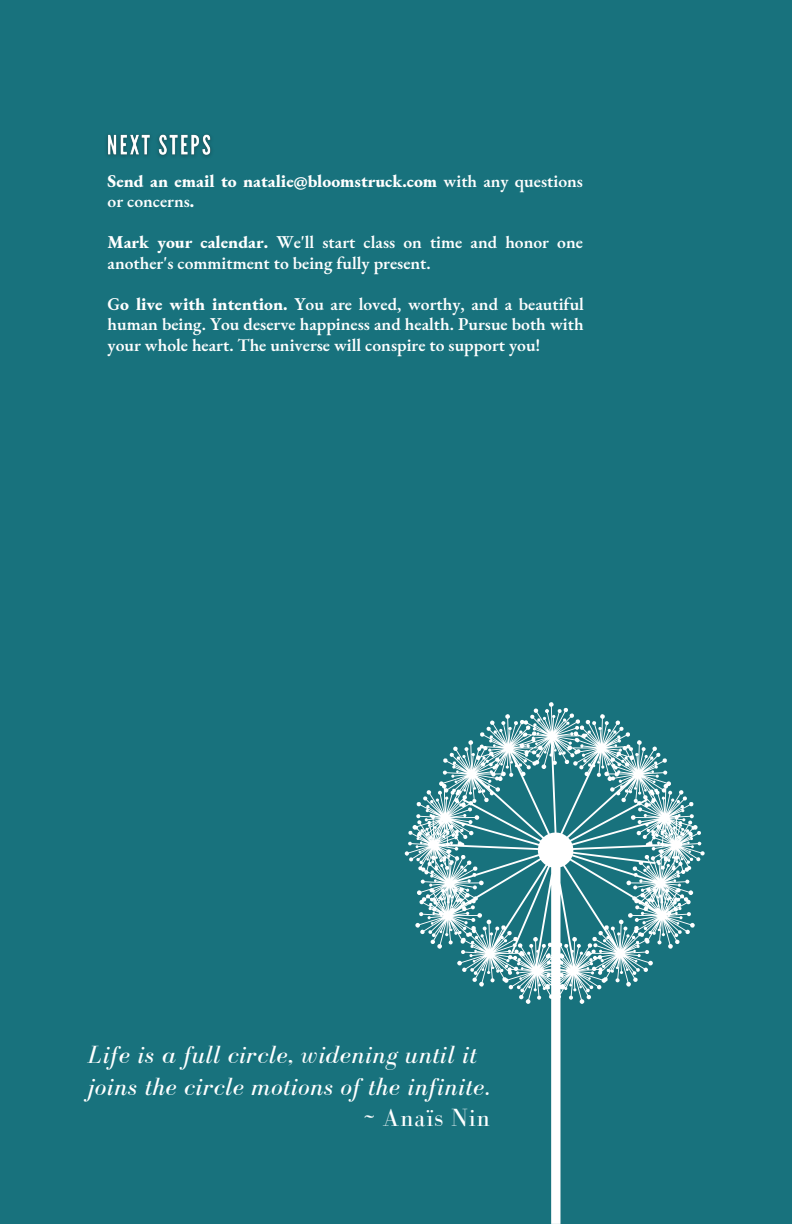
<style>
.page{position:relative;width:792px;height:1224px;background:#18727d}
.page>*{position:absolute;margin:0;border:0;box-sizing:border-box;transform-origin:0 0}
.t1{font:italic 25.6px/31.6px "Bodoni FLF";letter-spacing:.02em;color:#fff}
.t2{font:25.6px "Bodoni FLF";letter-spacing:.02em;color:#fff}
.t3{font:600 17.6px/20.6px "EB Garamond";color:#fff}
.t4{font:800 17.6px/20.6px "EB Garamond";color:#fff}
.s1{font-weight:600}
.s2{font-weight:800}
</style>
<div class="page">
<img style="left:106px;top:134px;width:105px;height:23px">
<svg style="left:405px;top:702px;width:300px;height:522px"></svg>
<p class="t4" style="left:108px;top:170px;width:477px">Send an email to natalie@bloomstruck.com <span class="s1">with any questions or concerns</span>.</p>
<p class="t3" style="left:108px;top:232px;width:477px"><span class="s2">Mark your calendar.</span> We'll start class on time and honor one another's commitment to being fully present.</p>
<p class="t3" style="left:108px;top:293px;width:478px;text-align:justify">G<span class="s2">o live with intention.</span> You are loved, worthy, and a beautiful human being. You deserve happiness and health. Pursue both with your whole heart. The universe will conspire to support you!</p>
<h1 class="t1" style="left:88px;top:1039px;width:403px">Life is a full circle, widening until it joins the circle motions of the infinite.</h1>
<h1 class="t2" style="left:364px;top:1104px;width:128px">~ Anaïs Nin</h1>
</div>
